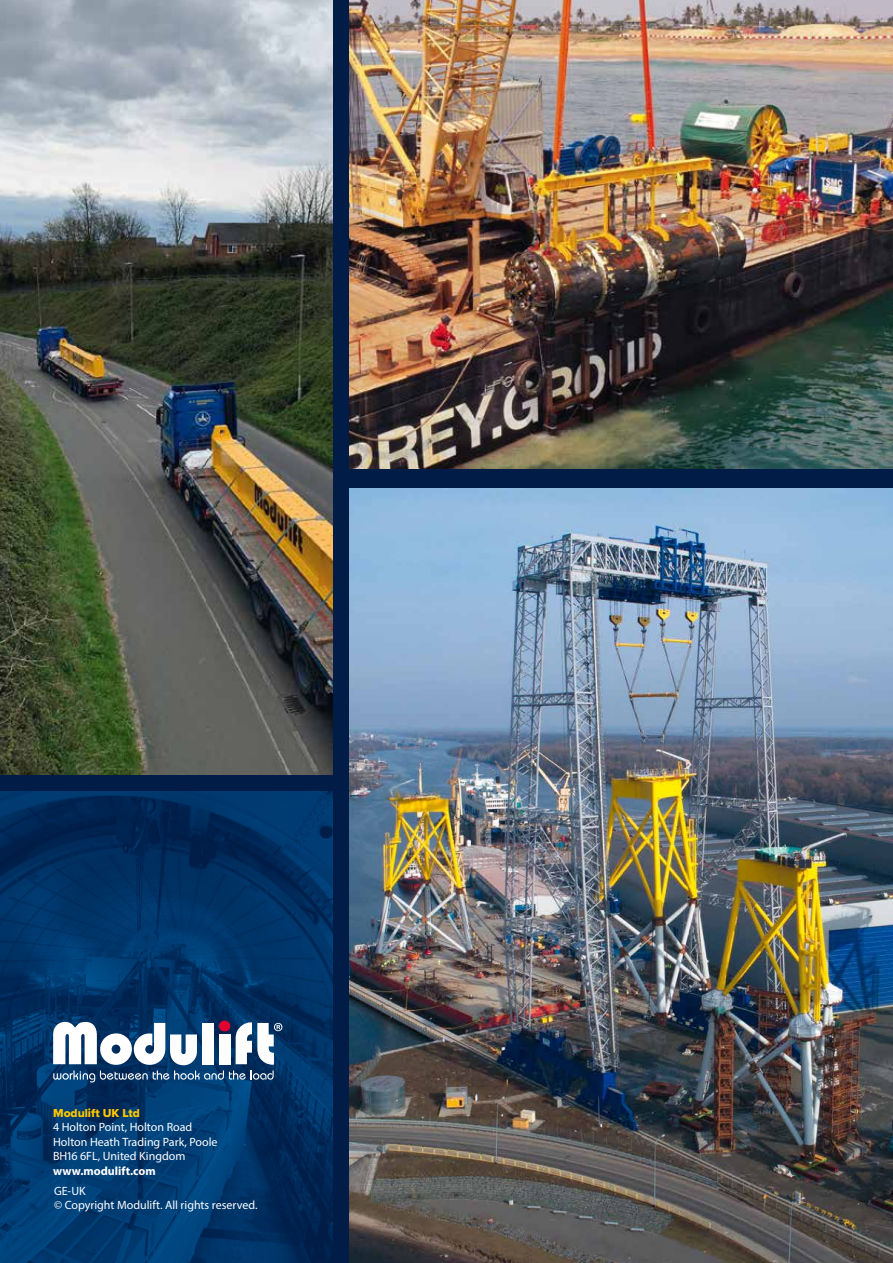
<style>
.page{position:relative;width:893px;height:1263px;background:#001c47}
.page>*{position:absolute;margin:0;border:0;box-sizing:border-box;transform-origin:0 0}
.t1{font:12px/14.4px "Myriad Pro";color:#fff}
.t2{font:700 12px "Myriad Pro";color:#fff}
.t3{font:12px "Proxima Nova Extrabld";color:#fdc600}
</style>
<div class="page">
<img style="left:350px;top:0;width:543px;height:468px">
<img style="left:350px;top:488px;width:543px;height:775px">
<img style="left:0;top:0;width:333px;height:775px">
<img style="left:0;top:792px;width:333px;height:471px">
<svg style="left:53px;top:1020px;width:229px;height:62px;background:#748eaa"></svg>
<p class="t3" style="left:53px;top:1104px;width:88px">Modulift UK Ltd</p>
<p class="t1" style="left:53px;top:1120px;width:166px">4 Holton Point, Holton Road<br>Holton Heath Trading Park, Poole<br>BH16 6FL, United Kingdom</p>
<p class="t2" style="left:53px;top:1163px;width:104px">www.modulift.com</p>
<p class="t1" style="left:54px;top:1183px;width:205px">GE-UK<br>© Copyright Modulift. All rights reserved.</p>
</div>
